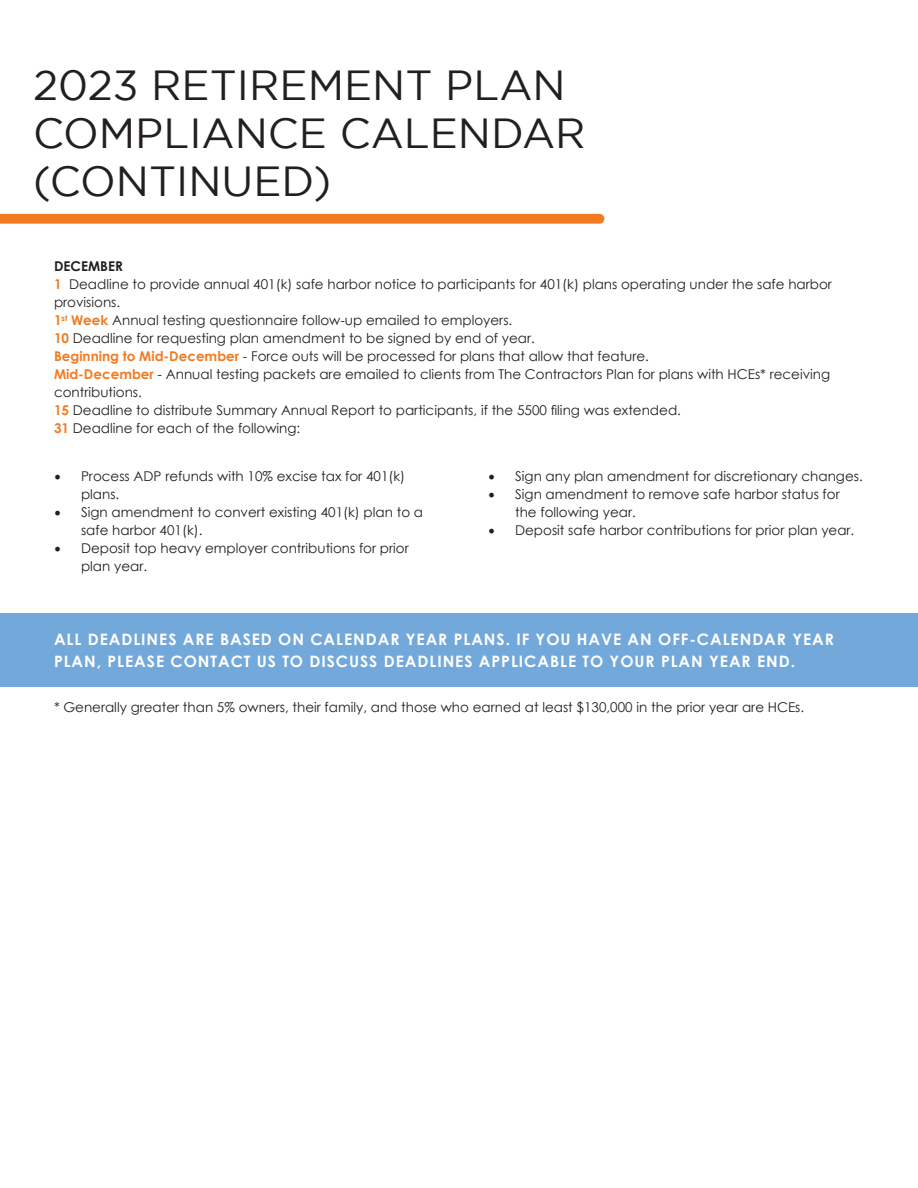
<style>
.page{position:relative;width:918px;height:1188px;background:#fff}
.page>*{position:absolute;margin:0;border:0;box-sizing:border-box;transform-origin:0 0}
.t1{font:42px/48px "Gotham";color:#231f20}
.t2{font:700 15.75px/22.5px "Century Gothic";letter-spacing:.06em;color:#fff}
.t3{font:13.5px/18px "Century Gothic";color:#231f20}
.t4{font:700 13.5px "Century Gothic";color:#231f20}
.s1{font-weight:700;color:#f27b22}
.s2{font-family:"Minion Pro";font-size:18px}
</style>
<div class="page">
<svg style="left:0;top:214px;width:604px;height:10px"></svg>
<div style="left:0;top:613px;width:918px;height:74px;background:#73a8da"></div>
<p class="t1" style="left:33px;top:60px;width:554px">2023 RETIREMENT PLAN<br>COMPLIANCE CALENDAR</p>
<p class="t1" style="left:33px;top:156px;width:300px">(CONTINUED)</p>
<p class="t4" style="left:54px;top:256px;width:70px">DECEMBER</p>
<p class="t3" style="left:54px;top:275px;width:780px"><span class="s1">1</span> Deadline to provide annual 401(k) safe harbor notice to participants for 401(k) plans operating under the safe harbor provisions.</p>
<p class="t3" style="left:54px;top:311px;width:460px"><span class="s1">1</span><sup>st</sup> <span class="s1">Week</span> Annual testing questionnaire follow-up emailed to employers.</p>
<p class="t3" style="left:54px;top:329px;width:482px"><span class="s1">10</span> Deadline for requesting plan amendment to be signed by end of year.</p>
<p class="t3" style="left:54px;top:347px;width:597px"><span class="s1">Beginning to Mid-December</span> - Force outs will be processed for plans that allow that feature.</p>
<p class="t3" style="left:54px;top:365px;width:778px"><span class="s1">Mid-December</span> - Annual testing packets are emailed to clients from The Contractors Plan for plans with HCEs* receiving contributions.</p>
<p class="t3" style="left:54px;top:401px;width:629px"><span class="s1">15</span> Deadline to distribute Summary Annual Report to participants, if the 5500 filing was extended.</p>
<p class="t3" style="left:54px;top:419px;width:248px"><span class="s1">31</span> Deadline for each of the following:</p>
<p class="t3" style="left:81px;top:467px;width:326px;text-indent:-27px"><span class="s2">•</span> Process ADP refunds with 10% excise tax for 401(k) plans.</p>
<p class="t3" style="left:81px;top:503px;width:344px;text-indent:-27px"><span class="s2">•</span> Sign amendment to convert existing 401(k) plan to a safe harbor 401(k).</p>
<p class="t3" style="left:81px;top:539px;width:329px;text-indent:-27px"><span class="s2">•</span> Deposit top heavy employer contributions for prior plan year.</p>
<p class="t3" style="left:488px;top:467px;width:376px"><span class="s2">•</span> Sign any plan amendment for discretionary changes.</p>
<p class="t3" style="left:515px;top:485px;width:326px;text-indent:-27px"><span class="s2">•</span> Sign amendment to remove safe harbor status for the following year.</p>
<p class="t3" style="left:488px;top:521px;width:368px"><span class="s2">•</span> Deposit safe harbor contributions for prior plan year.</p>
<p class="t2" style="left:54px;top:627px;width:781px">ALL DEADLINES ARE BASED ON CALENDAR YEAR PLANS. IF YOU HAVE AN OFF-CALENDAR YEAR<br>PLAN, PLEASE CONTACT US TO DISCUSS DEADLINES APPLICABLE TO YOUR PLAN YEAR END.</p>
<p class="t3" style="left:54px;top:698px;width:752px">* Generally greater than 5% owners, their family, and those who earned at least $130,000 in the prior year are HCEs.</p>
</div>
